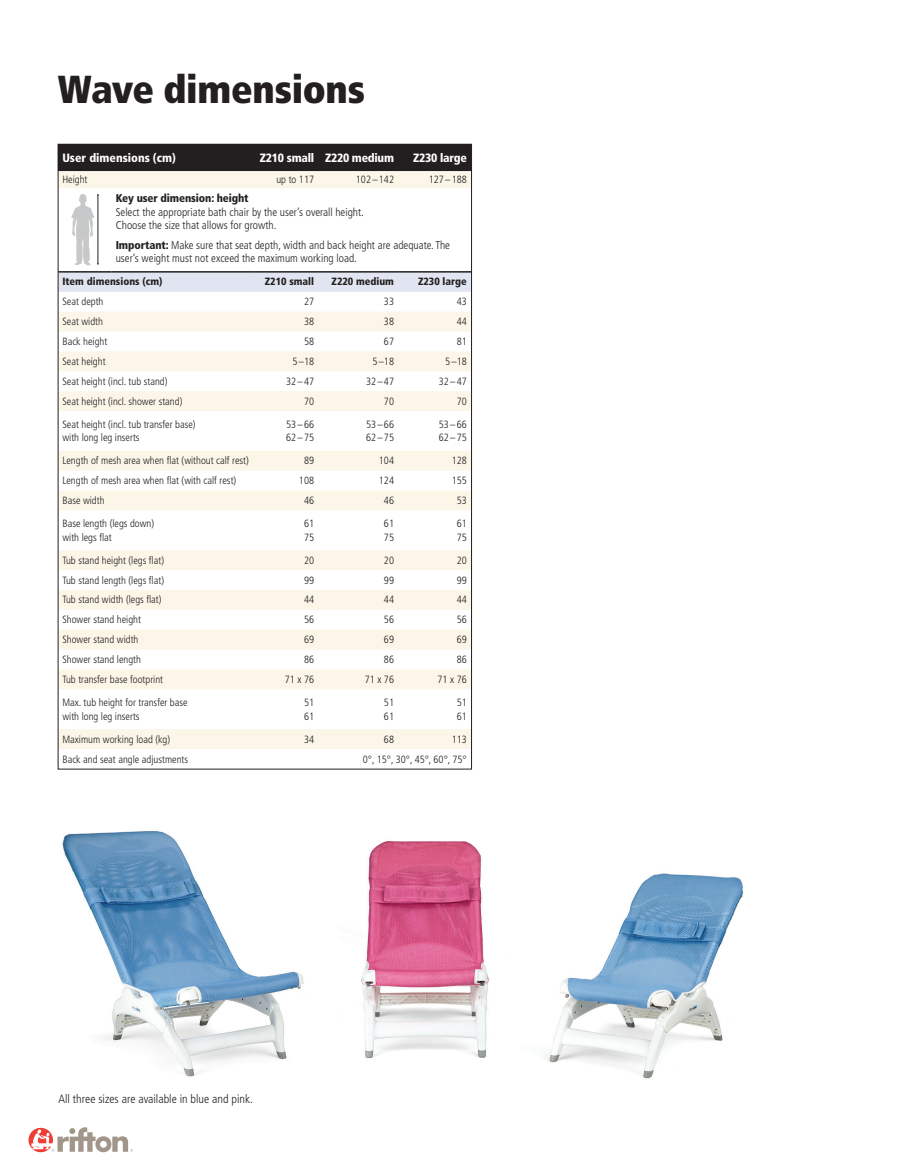
<style>
.page{position:relative;width:905px;height:1175px;background:#fff}
.page>*{position:absolute;margin:0;border:0;box-sizing:border-box;transform-origin:0 0}
.A_head{font:900 condensed 39px "Frutiger LT Std";letter-spacing:-.01em;color:#231f20}
.Caption_47_Lt_8_10{font:300 condensed 12px "Frutiger LT Std";color:#231f20}
.Table_head_black_con{font:900 condensed 12px "Frutiger LT Std";letter-spacing:-.02em;color:#fff}
.Table_head_black_con-2{font:900 condensed 12px "Frutiger LT Std";color:#fff}
.Table_key_user_dimen{font:300 condensed 11.25px/13.5px "Frutiger LT Std";color:#231f20}
.Table_text_FL{font:300 condensed 10.5px/13.5px "Frutiger LT Std";color:#231f20}
.Table_text_FR{font:300 condensed 10.5px/13.5px "Frutiger LT Std";color:#231f20}
.Table_head_black_con-3{font:900 condensed 10.5px "Frutiger LT Std";color:#231f20}
.s1{font-weight:900}
</style>
<div class="page">
<svg style="left:28px;top:1127px;width:25px;height:25px"></svg>
<svg style="left:31px;top:1127px;width:102px;height:25px"></svg>
<svg style="left:60px;top:171px;width:409px;height:240px"></svg>
<div style="left:60px;top:272px;width:409px;height:20px;background:#e0e5f1"></div>
<svg style="left:60px;top:451px;width:409px;height:298px"></svg>
<hr style="left:58px;top:271px;width:54px;height:1px;background:#231f20">
<hr style="left:112px;top:271px;width:142px;height:1px;background:#231f20">
<hr style="left:254px;top:271px;width:65px;height:1px;background:#231f20">
<hr style="left:319px;top:271px;width:80px;height:1px;background:#231f20">
<hr style="left:399px;top:271px;width:72px;height:1px;background:#231f20">
<img style="left:361px;top:840px;width:129px;height:218px">
<img style="left:62px;top:831px;width:242px;height:246px">
<img style="left:546px;top:873px;width:198px;height:206px">
<div style="left:58px;top:144px;width:413px;height:27px;background:#231f20"></div>
<svg style="left:71px;top:194px;width:28px;height:71px"></svg>
<p class="A_head" style="left:58px;top:66px;width:309px">Wave dimensions</p>
<p class="Table_head_black_con-2" style="left:62px;top:151px;width:115px">User dimensions (cm)</p>
<p class="Table_head_black_con" style="left:260px;top:151px;width:56px">Z210 small</p>
<p class="Table_head_black_con" style="left:325px;top:151px;width:71px">Z220 medium</p>
<p class="Table_head_black_con" style="left:413px;top:151px;width:55px">Z230 large</p>
<p class="Table_text_FL" style="left:62px;top:173px;width:27px">Height</p>
<p class="Table_text_FR" style="left:276px;top:173px;width:39px">up to 117</p>
<p class="Table_text_FR" style="left:356px;top:173px;width:40px">102 –142</p>
<p class="Table_text_FR" style="left:428px;top:173px;width:40px">127 – 188</p>
<p class="Table_key_user_dimen" style="left:116px;top:192px;width:250px"><span class="s1">Key user dimension: height<br></span>Select the appropriate bath chair by the user’s overall height.<br>Choose the size that allows for growth.</p>
<p class="Table_key_user_dimen" style="left:116px;top:238px;width:336px"><span class="s1">Important:</span> Make sure that seat depth, width and back height are adequate. The user’s weight must not exceed the maximum working load.</p>
<p class="Table_head_black_con-3" style="left:62px;top:275px;width:101px">Item dimensions (cm)</p>
<p class="Table_head_black_con-3" style="left:265px;top:275px;width:51px">Z210 small</p>
<p class="Table_head_black_con-3" style="left:331px;top:275px;width:64px">Z220 medium</p>
<p class="Table_head_black_con-3" style="left:418px;top:275px;width:50px">Z230 large</p>
<p class="Table_text_FL" style="left:62px;top:295px;width:43px">Seat depth</p>
<p class="Table_text_FR" style="left:304px;top:295px;width:12px">27</p>
<p class="Table_text_FR" style="left:384px;top:295px;width:12px">33</p>
<p class="Table_text_FR" style="left:457px;top:295px;width:12px">43</p>
<p class="Table_text_FL" style="left:62px;top:315px;width:42px">Seat width</p>
<p class="Table_text_FR" style="left:304px;top:315px;width:12px">38</p>
<p class="Table_text_FR" style="left:384px;top:315px;width:12px">38</p>
<p class="Table_text_FR" style="left:457px;top:315px;width:12px">44</p>
<p class="Table_text_FL" style="left:62px;top:335px;width:46px">Back height</p>
<p class="Table_text_FR" style="left:304px;top:335px;width:12px">58</p>
<p class="Table_text_FR" style="left:384px;top:335px;width:12px">67</p>
<p class="Table_text_FR" style="left:457px;top:335px;width:12px">81</p>
<p class="Table_text_FL" style="left:62px;top:355px;width:45px">Seat height</p>
<p class="Table_text_FR" style="left:292px;top:355px;width:23px">5 –18</p>
<p class="Table_text_FR" style="left:372px;top:355px;width:23px">5 –18</p>
<p class="Table_text_FR" style="left:445px;top:355px;width:23px">5–18</p>
<p class="Table_text_FL" style="left:62px;top:374px;width:106px">Seat height (incl. tub stand)</p>
<p class="Table_text_FR" style="left:286px;top:374px;width:30px">32–47</p>
<p class="Table_text_FR" style="left:366px;top:374px;width:30px">32–47</p>
<p class="Table_text_FR" style="left:439px;top:374px;width:30px">32–47</p>
<p class="Table_text_FL" style="left:62px;top:394px;width:121px">Seat height (incl. shower stand)</p>
<p class="Table_text_FR" style="left:304px;top:394px;width:12px">70</p>
<p class="Table_text_FR" style="left:384px;top:394px;width:12px">70</p>
<p class="Table_text_FR" style="left:457px;top:394px;width:12px">70</p>
<p class="Table_text_FL" style="left:62px;top:417px;width:135px">Seat height (incl. tub transfer base) with long leg inserts</p>
<p class="Table_text_FR" style="left:286px;top:417px;width:30px">53–66<br>62–75</p>
<p class="Table_text_FR" style="left:366px;top:417px;width:30px">53–66<br>62–75</p>
<p class="Table_text_FR" style="left:439px;top:417px;width:30px">53–66<br>62–75</p>
<p class="Table_text_FL" style="left:62px;top:454px;width:188px">Length of mesh area when flat (without calf rest)</p>
<p class="Table_text_FR" style="left:304px;top:454px;width:12px">89</p>
<p class="Table_text_FR" style="left:379px;top:454px;width:17px">104</p>
<p class="Table_text_FR" style="left:451px;top:454px;width:17px">128</p>
<p class="Table_text_FL" style="left:62px;top:474px;width:175px">Length of mesh area when flat (with calf rest)</p>
<p class="Table_text_FR" style="left:299px;top:474px;width:17px">108</p>
<p class="Table_text_FR" style="left:379px;top:474px;width:17px">124</p>
<p class="Table_text_FR" style="left:451px;top:474px;width:17px">155</p>
<p class="Table_text_FL" style="left:62px;top:494px;width:44px">Base width</p>
<p class="Table_text_FR" style="left:304px;top:494px;width:12px">46</p>
<p class="Table_text_FR" style="left:384px;top:494px;width:12px">46</p>
<p class="Table_text_FR" style="left:457px;top:494px;width:12px">53</p>
<p class="Table_text_FL" style="left:62px;top:517px;width:93px">Base length (legs down) with legs flat</p>
<p class="Table_text_FR" style="left:304px;top:517px;width:12px">61<br>75</p>
<p class="Table_text_FR" style="left:384px;top:517px;width:12px">61<br>75</p>
<p class="Table_text_FR" style="left:457px;top:517px;width:12px">61<br>75</p>
<p class="Table_text_FL" style="left:62px;top:553px;width:103px">Tub stand height (legs flat)</p>
<p class="Table_text_FR" style="left:304px;top:553px;width:12px">20</p>
<p class="Table_text_FR" style="left:384px;top:553px;width:12px">20</p>
<p class="Table_text_FR" style="left:457px;top:553px;width:12px">20</p>
<p class="Table_text_FL" style="left:62px;top:573px;width:103px">Tub stand length (legs flat)</p>
<p class="Table_text_FR" style="left:304px;top:573px;width:12px">99</p>
<p class="Table_text_FR" style="left:384px;top:573px;width:12px">99</p>
<p class="Table_text_FR" style="left:457px;top:573px;width:12px">99</p>
<p class="Table_text_FL" style="left:62px;top:593px;width:101px">Tub stand width (legs flat)</p>
<p class="Table_text_FR" style="left:304px;top:593px;width:12px">44</p>
<p class="Table_text_FR" style="left:384px;top:593px;width:12px">44</p>
<p class="Table_text_FR" style="left:457px;top:593px;width:12px">44</p>
<p class="Table_text_FL" style="left:62px;top:613px;width:80px">Shower stand height</p>
<p class="Table_text_FR" style="left:304px;top:613px;width:12px">56</p>
<p class="Table_text_FR" style="left:384px;top:613px;width:12px">56</p>
<p class="Table_text_FR" style="left:457px;top:613px;width:12px">56</p>
<p class="Table_text_FL" style="left:62px;top:633px;width:78px">Shower stand width</p>
<p class="Table_text_FR" style="left:304px;top:633px;width:12px">69</p>
<p class="Table_text_FR" style="left:384px;top:633px;width:12px">69</p>
<p class="Table_text_FR" style="left:457px;top:633px;width:12px">69</p>
<p class="Table_text_FL" style="left:62px;top:653px;width:80px">Shower stand length</p>
<p class="Table_text_FR" style="left:304px;top:653px;width:12px">86</p>
<p class="Table_text_FR" style="left:384px;top:653px;width:12px">86</p>
<p class="Table_text_FR" style="left:457px;top:653px;width:12px">86</p>
<p class="Table_text_FL" style="left:62px;top:672px;width:102px">Tub transfer base footprint</p>
<p class="Table_text_FR" style="left:285px;top:672px;width:31px">71 x 76</p>
<p class="Table_text_FR" style="left:365px;top:672px;width:31px">71 x 76</p>
<p class="Table_text_FR" style="left:437px;top:672px;width:31px">71 x 76</p>
<p class="Table_text_FL" style="left:62px;top:696px;width:127px">Max. tub height for transfer base with long leg inserts</p>
<p class="Table_text_FR" style="left:304px;top:696px;width:12px">51<br>61</p>
<p class="Table_text_FR" style="left:384px;top:696px;width:12px">51<br>61</p>
<p class="Table_text_FR" style="left:457px;top:696px;width:12px">51<br>61</p>
<p class="Table_text_FL" style="left:62px;top:732px;width:109px">Maximum working load (kg)</p>
<p class="Table_text_FR" style="left:304px;top:732px;width:12px">34</p>
<p class="Table_text_FR" style="left:384px;top:732px;width:12px">68</p>
<p class="Table_text_FR" style="left:451px;top:732px;width:17px">113</p>
<p class="Table_text_FL" style="left:62px;top:752px;width:127px">Back and seat angle adjustments</p>
<p class="Table_text_FR" style="left:363px;top:752px;width:105px">0°, 15°, 30°, 45°, 60°, 75°</p>
<p class="Caption_47_Lt_8_10" style="left:59px;top:1092px;width:196px">All three sizes are available in blue and pink.</p>
</div>
